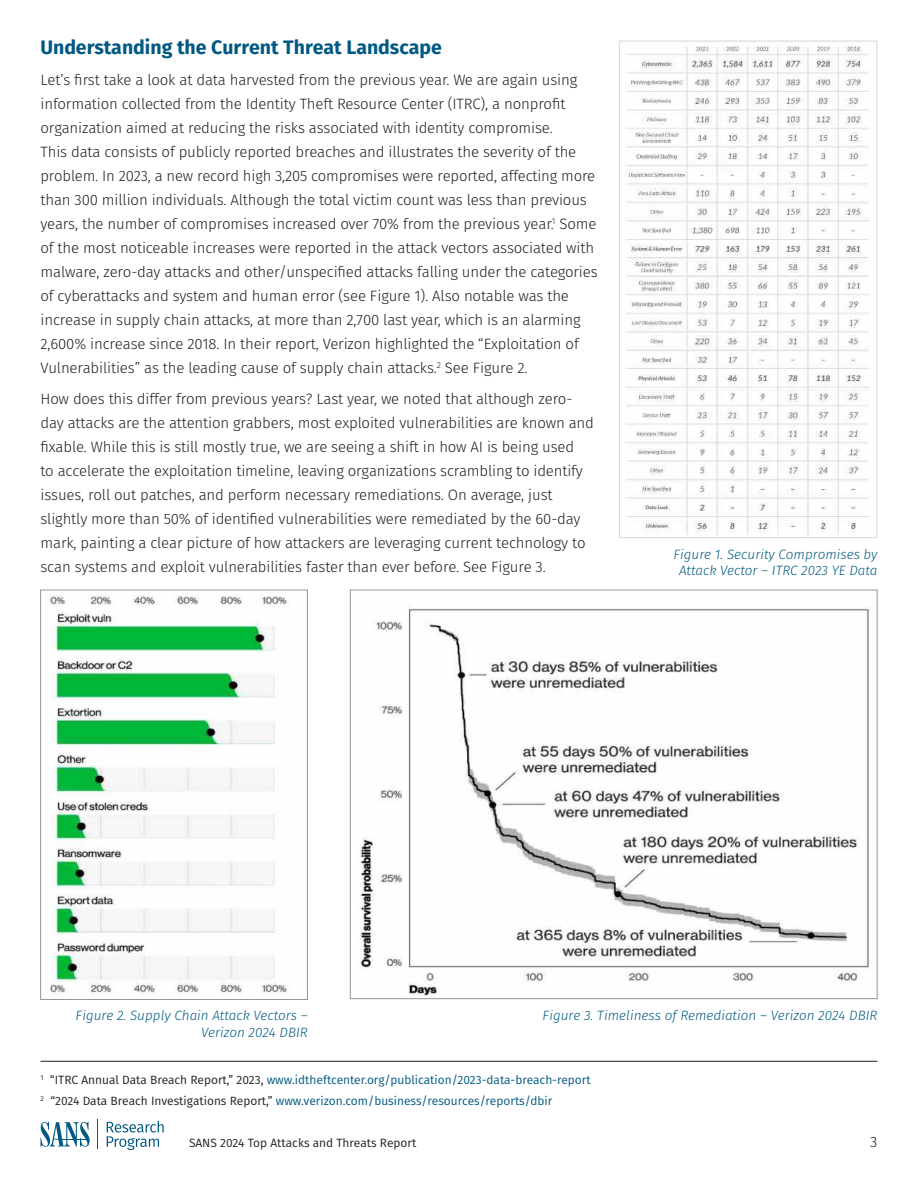
<style>
.page{position:relative;width:918px;height:1188px;background:#fff}
.page>*{position:absolute;margin:0;border:0;box-sizing:border-box;transform-origin:0 0}
.t1{font:700 19.5px "Fira Sans";color:#005982}
.t2{font:300 15px/24px "Fira Sans";letter-spacing:-.01em;color:#231f20}
.t3{font:italic 300 13.5px/16.5px "Fira Sans";color:#005982;text-align:center}
.t4{font:12px/21.1px "Fira Sans";color:#005982}
.t5{font:12px "Fira Sans";color:#231f20}
.s1{color:#231f20}
</style>
<div class="page">
<hr style="left:97px;top:1119px;width:1px;height:30px;background:#005982">
<svg style="left:107px;top:1121px;width:57px;height:29px"></svg>
<svg style="left:40px;top:1122px;width:50px;height:25px"></svg>
<hr style="left:59px;top:1139px;width:30px;height:1px;background:#005982">
<img style="left:50px;top:595px;width:239px;height:399px">
<div style="left:40px;top:590px;width:268px;height:410px;border:1px solid #939598"></div>
<img style="left:357px;top:606px;width:513px;height:391px">
<img style="left:625px;top:46px;width:244px;height:490px">
<div style="left:619px;top:40px;width:258px;height:498px;border:1px solid #dcdddf"></div>
<hr style="left:40px;top:1061px;width:838px;height:1px;background:#231f20">
<h1 class="t1" style="left:40px;top:34px;width:403px">Understanding the Current Threat Landscape</h1>
<p class="t2" style="left:40px;top:68px;width:559px">Let’s first take a look at data harvested from the previous year. We are again using information collected from the Identity Theft Resource Center (ITRC), a nonprofit organization aimed at reducing the risks associated with identity compromise.<br>This data consists of publicly reported breaches and illustrates the severity of the problem. In 2023, a new record high 3,205 compromises were reported, affecting more than 300 million individuals. Although the total victim count was less than previous years, the number of compromises increased over 70% from the previous year.<sup>1</sup> Some of the most noticeable increases were reported in the attack vectors associated with malware, zero-day attacks and other/unspecified attacks falling under the categories of cyberattacks and system and human error (see Figure 1). Also notable was the increase in supply chain attacks, at more than 2,700 last year, which is an alarming 2,600% increase since 2018. In their report, Verizon highlighted the “Exploitation of Vulnerabilities” as the leading cause of supply chain attacks.<sup>2</sup> See Figure 2.</p>
<p class="t2" style="left:40px;top:386px;width:555px">How does this differ from previous years? Last year, we noted that although zero&shy;day attacks are the attention grabbers, most exploited vulnerabilities are known and fixable. While this is still mostly true, we are seeing a shift in how AI is being used<br>to accelerate the exploitation timeline, leaving organizations scrambling to identify issues, roll out patches, and perform necessary remediations. On average, just slightly more than 50% of identified vulnerabilities were remediated by the 60-day mark, painting a clear picture of how attackers are leveraging current technology to scan systems and exploit vulnerabilities faster than ever before. See Figure 3.</p>
<p class="t3" style="left:673px;top:546px;width:206px">Figure 1. Security Compromises by<br>Attack Vector – ITRC 2023 YE Data</p>
<p class="t3" style="left:76px;top:1007px;width:234px">Figure 2. Supply Chain Attack Vectors –</p>
<p class="t3" style="left:543px;top:1007px;width:336px">Figure 3. Timeliness of Remediation – Verizon 2024 DBIR</p>
<p class="t3" style="left:201px;top:1024px;width:108px">Verizon 2024 DBIR</p>
<p class="t4" style="left:40px;top:1069px;width:552px"><sup>1</sup> <span class="s1">“ITRC Annual Data Breach Report,” 2023,</span> www.idtheftcenter.org/publication/2023-data-breach-report<br><sup>2</sup> <span class="s1">“2024 Data Breach Investigations Report,”</span> www.verizon.com/business/resources/reports/dbir</p>
<p class="t5" style="left:189px;top:1134px;width:229px">SANS 2024 Top Attacks and Threats Report</p>
<p class="t2" style="left:870px;top:1130px;width:9px">3</p>
</div>
